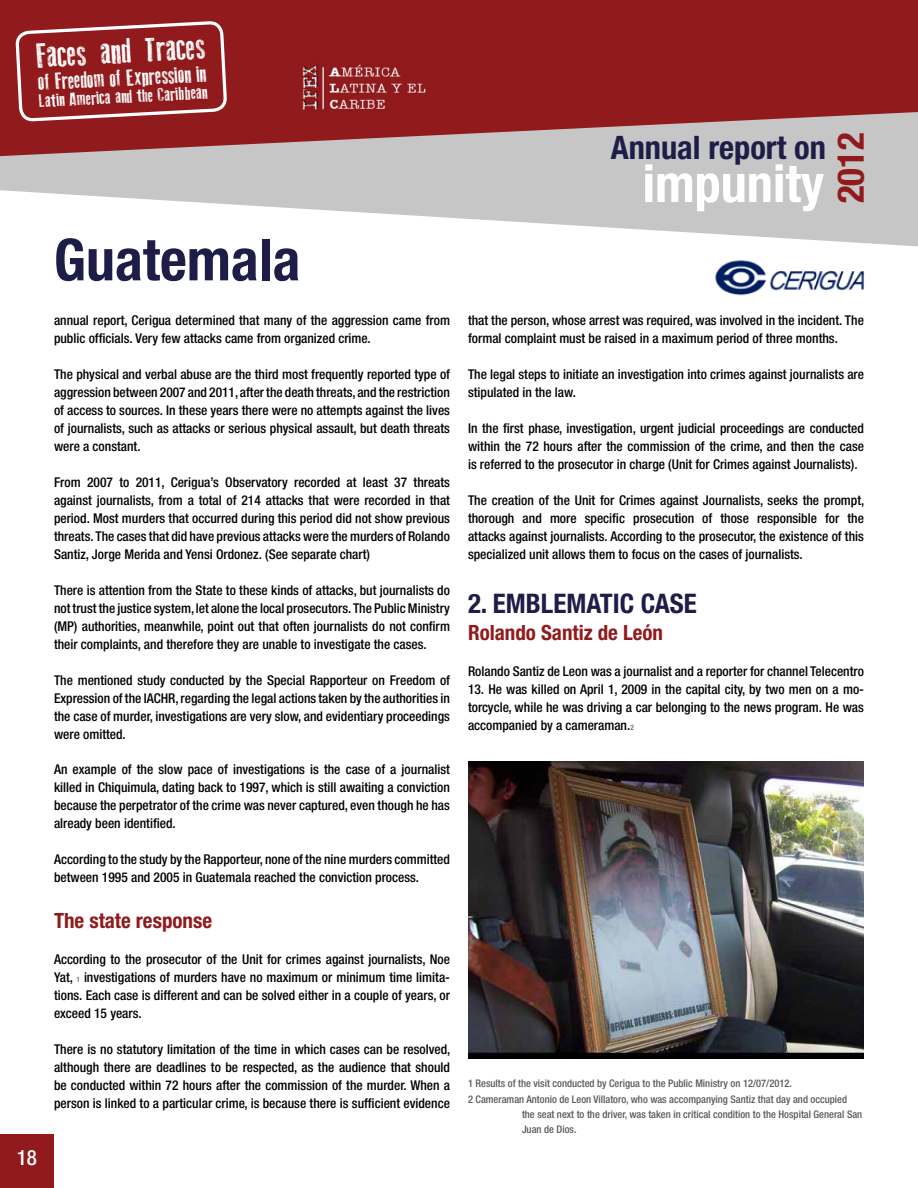
<style>
.page{position:relative;width:918px;height:1188px;background:#fff}
.page>*{position:absolute;margin:0;border:0;box-sizing:border-box;transform-origin:0 0}
.t1{font:700 condensed 58.05px "Helvetica Neue LT Std";color:#1e1d47}
.t2{font:700 condensed 52.2px "Helvetica Neue LT Std";color:#fff}
.t3{font:700 condensed 36.9px "Helvetica Neue LT Std";color:#901a1c}
.t4{font:34.2px "Old Press";color:#fff}
.t5{font:700 condensed 32.4px "Helvetica Neue LT Std";color:#1e1d47}
.t6{font:700 condensed 27px "Helvetica Neue LT Std";color:#1e1d47}
.t7{font:22.8px "Old Press";color:#fff}
.t8{font:700 condensed 21px "Helvetica Neue LT Std";color:#901a1c}
.t9{font:500 condensed 21px "Helvetica Neue LT Std";color:#fff}
.t10{font:18px "Old Press";color:#fff;scale:1.05 1}
.t11{font:500 condensed 13.5px/18px "Helvetica Neue LT Std";color:#000;text-align:justify}
.t12{font:500 condensed 10.5px "Helvetica Neue LT Std";color:#58595b}
.s1{font-size:7.5px;color:#666}
</style>
<div class="page">
<svg style="left:0;top:164px;width:918px;height:83px;fill:#c7c6c6"></svg>
<svg style="left:0;top:0;width:918px;height:164px;fill:#901a1c"></svg>
<img style="left:715px;top:260px;width:150px;height:36px">
<img style="left:280px;top:54px;width:170px;height:70px">
<div style="left:0;top:1134px;width:54px;height:54px;background:#901a1c"></div>
<svg style="left:17px;top:22px;width:209px;height:209px"></svg>
<img style="left:468px;top:762px;width:396px;height:297px">
<h3 class="t4" style="left:36px;top:37px;width:170px;rotate:-3deg">Faces and Traces</h3>
<h3 class="t7" style="left:38px;top:70px;width:170px;rotate:-3deg">of Freedom of Expression in</h3>
<h3 class="t10" style="left:39px;top:91px;width:162px;rotate:-3deg">Latin America and the Caribbean</h3>
<h1 class="t1" style="left:54px;top:225px;width:248px">Guatemala</h1>
<h3 class="t9" style="left:17px;top:1145px;width:22px">18</h3>
<p class="t11" style="left:54px;top:311px;width:398px">annual report, Cerigua determined that many of the aggression came from public officials. Very few attacks came from organized crime.</p>
<p class="t11" style="left:54px;top:365px;width:398px">The physical and verbal abuse are the third most frequently reported type of aggression between 2007 and 2011, after the death threats, and the restriction of access to sources. In these years there were no attempts against the lives of journalists, such as attacks or serious physical assault, but death threats were a constant.</p>
<p class="t11" style="left:54px;top:473px;width:398px">From 2007 to 2011, Cerigua’s Observatory recorded at least 37 threats against journalists, from a total of 214 attacks that were recorded in that period. Most murders that occurred during this period did not show previous threats. The cases that did have previous attacks were the murders of Rolando Santiz, Jorge Merida and Yensi Ordonez. (See separate chart)</p>
<p class="t11" style="left:54px;top:581px;width:398px">There is attention from the State to these kinds of attacks, but journalists do not trust the justice system, let alone the local prosecutors. The Public Ministry (MP) authorities, meanwhile, point out that often journalists do not confirm their complaints, and therefore they are unable to investigate the cases.</p>
<p class="t11" style="left:54px;top:671px;width:398px">The mentioned study conducted by the Special Rapporteur on Freedom of Expression of the IACHR, regarding the legal actions taken by the authorities in the case of murder, investigations are very slow, and evidentiary proceedings were omitted.</p>
<p class="t11" style="left:54px;top:761px;width:398px">An example of the slow pace of investigations is the case of a journalist killed in Chiquimula, dating back to 1997, which is still awaiting a conviction because the perpetrator of the crime was never captured, even though he has already been identified.</p>
<p class="t11" style="left:54px;top:851px;width:397px">According to the study by the Rapporteur, none of the nine murders committed between 1995 and 2005 in Guatemala reached the conviction process.</p>
<h3 class="t8" style="left:54px;top:907px;width:160px">The state response</h3>
<p class="t11" style="left:54px;top:950px;width:398px">According to the prosecutor of the Unit for crimes against journalists, Noe Yat, <span class="s1">1</span> investigations of murders have no maximum or minimum time limita&shy;tions. Each case is different and can be solved either in a couple of years, or exceed 15 years.</p>
<p class="t11" style="left:54px;top:1040px;width:398px">There is no statutory limitation of the time in which cases can be resolved, although there are deadlines to be respected, as the audience that should be conducted within 72 hours after the commission of the murder. When a person is linked to a particular crime, is because there is sufficient evidence</p>
<h3 class="t5" style="left:611px;top:128px;width:217px">Annual report on</h3>
<h2 class="t2" style="left:643px;top:152px;width:183px">impunity</h2>
<h3 class="t3" style="left:829px;top:203px;width:72px;rotate:-90deg">2012</h3>
<p class="t11" style="left:468px;top:311px;width:397px">that the person, whose arrest was required, was involved in the incident. The formal complaint must be raised in a maximum period of three months.</p>
<p class="t11" style="left:468px;top:365px;width:398px">The legal steps to initiate an investigation into crimes against journalists are stipulated in the law.</p>
<p class="t11" style="left:468px;top:419px;width:397px">In the first phase, investigation, urgent judicial proceedings are conducted within the 72 hours after the commission of the crime, and then the case is referred to the prosecutor in charge (Unit for Crimes against Journalists).</p>
<p class="t11" style="left:468px;top:491px;width:398px">The creation of the Unit for Crimes against Journalists, seeks the prompt, thorough and more specific prosecution of those responsible for the attacks against journalists. According to the prosecutor, the existence of this specialized unit allows them to focus on the cases of journalists.</p>
<h3 class="t6" style="left:468px;top:587px;width:230px">2. Emblematic case</h3>
<h3 class="t8" style="left:468px;top:619px;width:197px">Rolando Santiz de León</h3>
<p class="t11" style="left:468px;top:662px;width:398px">Rolando Santiz de Leon was a journalist and a reporter for channel Telecentro</p>
<p class="t11" style="left:468px;top:680px;width:398px">13. He was killed on April 1, 2009 in the capital city, by two men on a mo&shy;torcycle, while he was driving a car belonging to the news program. He was accompanied by a cameraman.<span class="s1">2</span></p>
<p class="t12" style="left:468px;top:1078px;width:326px">1 Results of the visit conducted by Cerigua to the Public Ministry on 12/07/2012.</p>
<p class="t12" style="left:468px;top:1093px;width:381px">2 Cameraman Antonio de Leon Villatoro, who was accompanying Santiz that day and occupied</p>
<p class="t12" style="left:522px;top:1108px;width:342px">the seat next to the driver, was taken in critical condition to the Hospital General San</p>
<p class="t12" style="left:522px;top:1123px;width:56px">Juan de Dios.</p>
</div>
